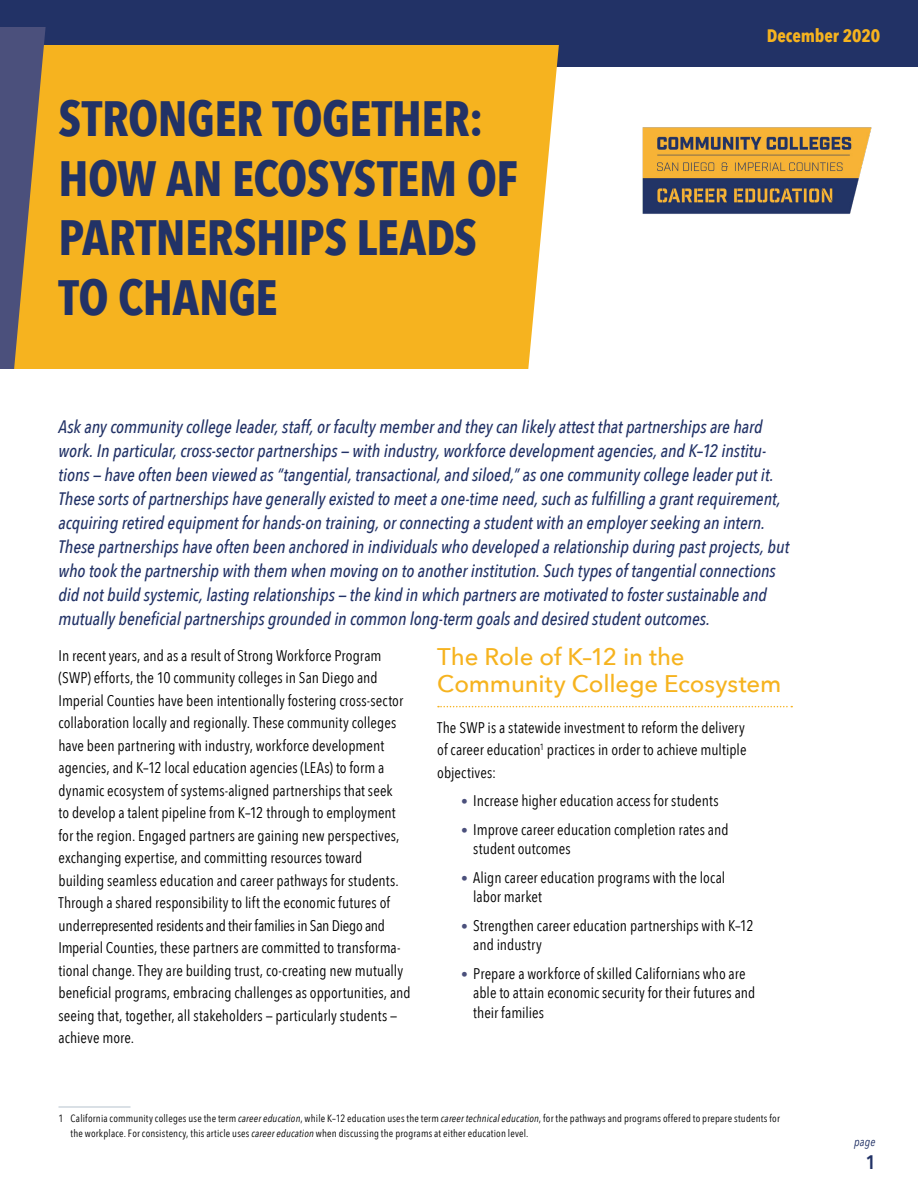
<style>
.page{position:relative;width:918px;height:1188px;background:#fff}
.page>*{position:absolute;margin:0;border:0;box-sizing:border-box;transform-origin:0 0}
.t1{font:700 49.5px/59.4px "Avenir Next Condensed";letter-spacing:-.01em;color:#223266}
.t2{font:500 24px/27px "Avenir Next";letter-spacing:-.005em;color:#f6b31f}
.t3{font:600 19.5px "Avenir Next Condensed";color:#223266}
.t4{font:italic 500 18px/24px "Avenir Next Condensed";letter-spacing:-.005em;color:#223266}
.t5{font:700 18px "Avenir Next Condensed";letter-spacing:-.005em;color:#f6b31f}
.t6{font:15.3px/22.5px "Avenir Next Condensed";letter-spacing:.005em;color:#000}
.t7{font:italic 12px "Avenir Next Condensed";color:#223266}
.t8{font:10.5px/15px "Avenir Next Condensed";letter-spacing:.02em;color:#000}
.s1{font-size:13.5px;color:#4b507c}
.s2{font-style:italic}
</style>
<div class="page">
<div style="left:0;top:0;width:918px;height:67px;background:#223266"></div>
<div style="left:46px;top:45px;width:513px;height:324px;background:#f6b31f"></div>
<svg style="left:0;top:27px;width:46px;height:342px;background:#86725b"></svg>
<hr style="left:58px;top:1107px;width:72px;height:1px;background:#b5c2cd">
<svg style="left:438px;top:706px;width:354px;height:1px"></svg>
<img style="left:642px;top:127px;width:230px;height:87px">
<h1 class="t1" style="left:58px;top:89px;width:461px">STRONGER TOGETHER:<br>HOW AN ECOSYSTEM OF<br>PARTNERSHIPS LEADS<br>TO CHANGE</h1>
<p class="t5" style="left:767px;top:24px;width:115px">December 2020</p>
<p class="t4" style="left:58px;top:415px;width:732px">Ask any community college leader, staff, or faculty member and they can likely attest that partnerships are hard work. In particular, cross-sector partnerships — with industry, workforce development agencies, and K–12 institu&shy;tions — have often been viewed as “tangential, transactional, and siloed,” as one community college leader put it.<br>These sorts of partnerships have generally existed to meet a one-time need, such as fulfilling a grant requirement, acquiring retired equipment for hands-on training, or connecting a student with an employer seeking an intern.<br>These partnerships have often been anchored in individuals who developed a relationship during past projects, but who took the partnership with them when moving on to another institution. Such types of tangential connections did not build systemic, lasting relationships — the kind in which partners are motivated to foster sustainable and mutually beneficial partnerships grounded in common long-term goals and desired student outcomes.</p>
<p class="t6" style="left:58px;top:644px;width:354px">In recent years, and as a result of Strong Workforce Program (SWP) efforts, the 10 community colleges in San Diego and Imperial Counties have been intentionally fostering cross-sector collaboration locally and regionally. These community colleges have been partnering with industry, workforce development agencies, and K–12 local education agencies (LEAs) to form a dynamic ecosystem of systems-aligned partnerships that seek<br>to develop a talent pipeline from K–12 through to employment for the region. Engaged partners are gaining new perspectives, exchanging expertise, and committing resources toward building seamless education and career pathways for students.<br>Through a shared responsibility to lift the economic futures of underrepresented residents and their families in San Diego and Imperial Counties, these partners are committed to transforma&shy;tional change. They are building trust, co-creating new mutually beneficial programs, embracing challenges as opportunities, and seeing that, together, all stakeholders — particularly students — achieve more.</p>
<h2 class="t2" style="left:437px;top:643px;width:346px">The Role of K–12 in the<br>Community College Ecosystem</h2>
<p class="t6" style="left:437px;top:716px;width:311px;text-align:justify">The SWP is a statewide investment to reform the delivery of career education<sup>1</sup> practices in order to achieve multiple objectives:</p>
<p class="t6" style="left:461px;top:789px;width:259px"><span class="s1">•</span> Increase higher education access for students</p>
<p class="t6" style="left:473px;top:819px;width:257px;line-height:19.5px;text-indent:-12px"><span class="s1">•</span> Improve career education completion rates and student outcomes</p>
<p class="t6" style="left:473px;top:867px;width:254px;line-height:19.5px;text-indent:-12px"><span class="s1">•</span> Align career education programs with the local labor market</p>
<p class="t6" style="left:473px;top:915px;width:282px;line-height:19.5px;text-indent:-12px"><span class="s1">•</span> Strengthen career education partnerships with K–12 and industry</p>
<p class="t6" style="left:473px;top:963px;width:284px;line-height:19.5px;text-indent:-12px"><span class="s1">•</span> Prepare a workforce of skilled Californians who are able to attain economic security for their futures and their families</p>
<p class="t8" style="left:71px;top:1110px;width:711px;text-indent:-12px">1 California community colleges use the term <span class="s2">career education</span>, while K–12 education uses the term <span class="s2">career technical education</span>, for the pathways and programs offered to prepare students for the workplace. For consistency, this article uses <span class="s2">career education</span> when discussing the programs at either education level.</p>
<p class="t7" style="left:854px;top:1135px;width:23px">page</p>
<p class="t3" style="left:866px;top:1145px;width:11px">1</p>
</div>
